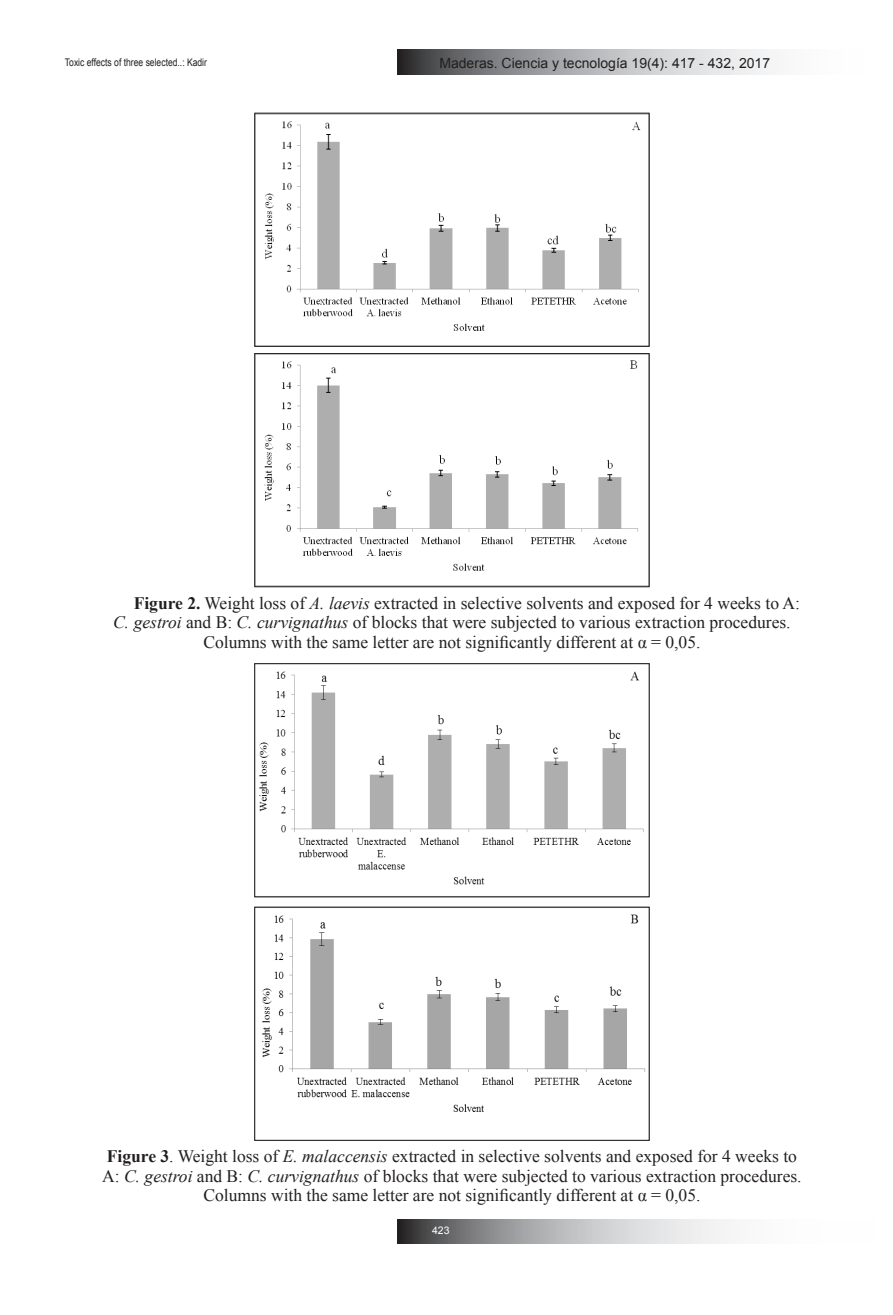
<style>
.page{position:relative;width:893px;height:1315px;background:#fff}
.page>*{position:absolute;margin:0;border:0;box-sizing:border-box;transform-origin:0 0}
.t1{font:17.5px/19.2px "Times New Roman";color:#231f20;text-align:center}
.t2{font:14px "Arial";color:#231f20}
.t3{font:10.5px "Arial";color:#231f20;scale:.82 1}
.t4{font:10.5px "Arial";color:#fff}
.s1{font-weight:700}
.s2{font-style:italic}
</style>
<div class="page">
<svg style="left:397px;top:1219px;width:334px;height:25px;background:#acadaf"></svg>
<svg style="left:397px;top:50px;width:374px;height:24px;background:#a7a7aa"></svg>
<img style="left:264px;top:360px;width:374px;height:211px">
<div style="left:255px;top:353px;width:394px;height:234px;border:1px solid #231f20"></div>
<img style="left:259px;top:671px;width:385px;height:214px">
<div style="left:255px;top:663px;width:394px;height:234px;border:1px solid #231f20"></div>
<img style="left:265px;top:121px;width:376px;height:210px">
<div style="left:255px;top:113px;width:394px;height:233px;border:1px solid #231f20"></div>
<img style="left:262px;top:914px;width:384px;height:198px">
<div style="left:255px;top:907px;width:394px;height:233px;border:1px solid #231f20"></div>
<p class="t3" style="left:65px;top:56px;width:175px">Toxic effects of three selected..: Kadir</p>
<p class="t2" style="left:439px;top:54px;width:332px">Maderas. Ciencia y tecnología 19(4): 417 - 432, 2017</p>
<p class="t1" style="left:134px;top:593px;width:668px"><span class="s1">Figure 2.</span> Weight loss of <span class="s2">A. laevis</span> extracted in selective solvents and exposed for 4 weeks to A:</p>
<p class="t1" style="left:113px;top:612px;width:679px"><span class="s2">C. gestroi</span> and B: <span class="s2">C. curvignathus</span> of blocks that were subjected to various extraction procedures.</p>
<p class="t1" style="left:203px;top:632px;width:498px">Columns with the same letter are not significantly different at α = 0,05.</p>
<p class="t1" style="left:102px;top:1146px;width:701px"><span class="s1">Figure 3</span>. Weight loss of <span class="s2">E. malaccensis</span> extracted in selective solvents and exposed for 4 weeks to<br>A: <span class="s2">C. gestroi</span> and B: <span class="s2">C. curvignathus</span> of blocks that were subjected to various extraction procedures.<br>Columns with the same letter are not significantly different at α = 0,05.</p>
<p class="t4" style="left:432px;top:1223px;width:19px">423</p>
</div>
